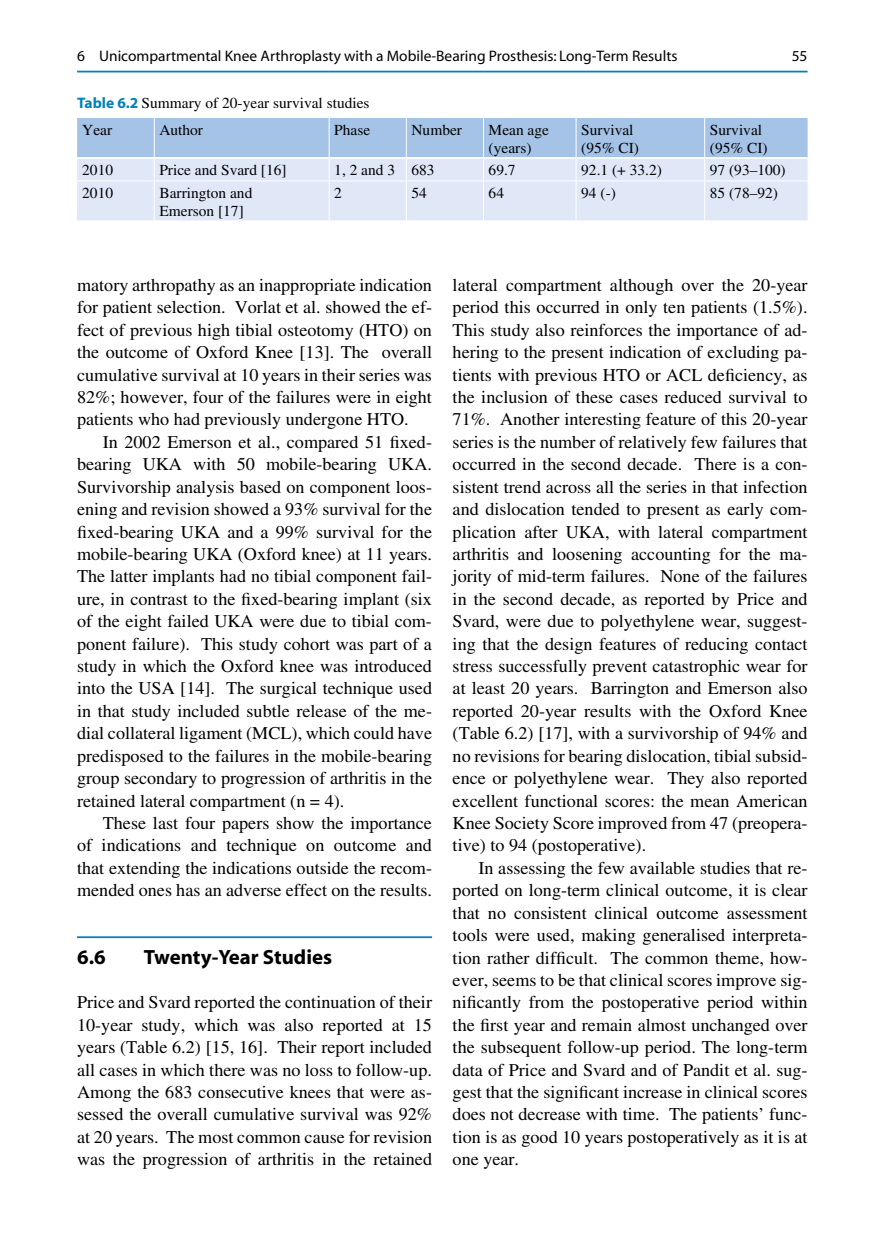
<style>
.page{position:relative;width:884px;height:1260px;background:#fff}
.page>*{position:absolute;margin:0;border:0;box-sizing:border-box;transform-origin:0 0}
.t1{font:700 20.65px "Myriad";color:#000}
.t2{font:17.85px/22.4px "Times";color:#000;text-align:justify}
.t3{font:15.22px/17.8px "Times";color:#000}
.t4{font:15.22px "Myriad";color:#000}
.s1{font-family:"Myriad";font-weight:700;color:#0081bc}
</style>
<div class="page">
<hr style="left:77px;top:71px;width:730px;height:1px;background:#0081bc">
<hr style="left:77px;top:936px;width:355px;height:2px;background:#0081bc">
<div style="left:77px;top:182px;width:730px;height:38px;background:#e0e8f8"></div>
<hr style="left:154px;top:181px;width:1px;height:39px;background:#fff">
<hr style="left:328px;top:181px;width:1px;height:39px;background:#fff">
<hr style="left:483px;top:181px;width:1px;height:39px;background:#fff">
<hr style="left:575px;top:181px;width:1px;height:39px;background:#fff">
<svg style="left:77px;top:220px;width:731px;height:1px"></svg>
<hr style="left:703px;top:181px;width:1px;height:39px;background:#fff">
<svg style="left:77px;top:118px;width:731px;height:64px;background:#bdd2ee"></svg>
<hr style="left:405px;top:181px;width:1px;height:39px;background:#fff">
<p class="t4" style="left:77px;top:50px;width:601px">6 Unicompartmental Knee Arthroplasty with a Mobile-Bearing Prosthesis: Long-Term Results</p>
<p class="t4" style="left:791px;top:50px;width:17px">55</p>
<p class="t3" style="left:82px;top:91px;width:289px;line-height:26.8px;text-indent:-5px"><span class="s1">Table 6.2</span> Summary of 20-year survival studies<br>Year</p>
<p class="t3" style="left:159px;top:122px;width:45px">Author</p>
<p class="t3" style="left:334px;top:122px;width:37px">Phase</p>
<p class="t3" style="left:411px;top:122px;width:52px">Number</p>
<p class="t3" style="left:488px;top:122px;width:62px">Mean age (years)</p>
<p class="t3" style="left:581px;top:122px;width:59px">Survival (95% CI)</p>
<p class="t3" style="left:709px;top:122px;width:59px">Survival (95% CI)</p>
<p class="t3" style="left:82px;top:162px;width:32px">2010</p>
<p class="t3" style="left:159px;top:162px;width:129px">Price and Svard [16]</p>
<p class="t3" style="left:334px;top:162px;width:102px">1, 2 and 3 683</p>
<p class="t3" style="left:488px;top:162px;width:28px">69.7</p>
<p class="t3" style="left:581px;top:162px;width:82px">92.1 (+ 33.2)</p>
<p class="t3" style="left:709px;top:162px;width:77px">97 (93–100)</p>
<p class="t3" style="left:82px;top:185px;width:32px">2010</p>
<p class="t3" style="left:159px;top:185px;width:94px">Barrington and<br>Emerson [17]</p>
<p class="t3" style="left:334px;top:185px;width:9px">2</p>
<p class="t3" style="left:411px;top:185px;width:17px">54</p>
<p class="t3" style="left:488px;top:185px;width:17px">64</p>
<p class="t3" style="left:581px;top:185px;width:36px">94 (-)</p>
<p class="t3" style="left:709px;top:185px;width:70px">85 (78–92)</p>
<p class="t2" style="left:77px;top:275px;width:356px">matory arthropathy as an inappropriate indication for patient selection. Vorlat et al. showed the ef&shy;fect of previous high tibial osteotomy (HTO) on the outcome of Oxford Knee [13]. The overall cumulative survival at 10 years in their series was 82%; however, four of the failures were in eight patients who had previously undergone HTO.</p>
<p class="t2" style="left:77px;top:432px;width:356px;text-indent:26px">In 2002 Emerson et al., compared 51 fixed&shy;bearing UKA with 50 mobile-bearing UKA.<br>Survivorship analysis based on component loos&shy;ening and revision showed a 93% survival for the fixed-bearing UKA and a 99% survival for the mobile-bearing UKA (Oxford knee) at 11 years.<br>The latter implants had no tibial component fail&shy;ure, in contrast to the fixed-bearing implant (six of the eight failed UKA were due to tibial com&shy;ponent failure). This study cohort was part of a study in which the Oxford knee was introduced into the USA [14]. The surgical technique used in that study included subtle release of the me&shy;dial collateral ligament (MCL), which could have predisposed to the failures in the mobile-bearing group secondary to progression of arthritis in the retained lateral compartment (n = 4).</p>
<p class="t2" style="left:77px;top:813px;width:356px;text-indent:26px">These last four papers show the importance of indications and technique on outcome and that extending the indications outside the recom&shy;mended ones has an adverse effect on the results.</p>
<p class="t1" style="left:77px;top:949px;width:30px">6.6</p>
<p class="t1" style="left:144px;top:949px;width:190px">Twenty-Year Studies</p>
<p class="t2" style="left:77px;top:993px;width:356px">Price and Svard reported the continuation of their 10-year study, which was also reported at 15 years (Table 6.2) [15, 16]. Their report included all cases in which there was no loss to follow-up.<br>Among the 683 consecutive knees that were as&shy;sessed the overall cumulative survival was 92% at 20 years. The most common cause for revision was the progression of arthritis in the retained</p>
<p class="t2" style="left:452px;top:275px;width:356px">lateral compartment although over the 20-year period this occurred in only ten patients (1.5%).<br>This study also reinforces the importance of ad&shy;hering to the present indication of excluding pa&shy;tients with previous HTO or ACL deficiency, as the inclusion of these cases reduced survival to 71%. Another interesting feature of this 20-year series is the number of relatively few failures that occurred in the second decade. There is a con&shy;sistent trend across all the series in that infection and dislocation tended to present as early com&shy;plication after UKA, with lateral compartment arthritis and loosening accounting for the ma&shy;jority of mid-term failures. None of the failures in the second decade, as reported by Price and Svard, were due to polyethylene wear, suggest&shy;ing that the design features of reducing contact stress successfully prevent catastrophic wear for at least 20 years. Barrington and Emerson also reported 20-year results with the Oxford Knee (Table 6.2) [17], with a survivorship of 94% and no revisions for bearing dislocation, tibial subsid&shy;ence or polyethylene wear. They also reported excellent functional scores: the mean American Knee Society Score improved from 47 (preopera&shy;tive) to 94 (postoperative).</p>
<p class="t2" style="left:452px;top:858px;width:356px;text-indent:26px">In assessing the few available studies that re&shy;ported on long-term clinical outcome, it is clear that no consistent clinical outcome assessment tools were used, making generalised interpreta&shy;tion rather difficult. The common theme, how&shy;ever, seems to be that clinical scores improve sig&shy;nificantly from the postoperative period within the first year and remain almost unchanged over the subsequent follow-up period. The long-term data of Price and Svard and of Pandit et al. sug&shy;gest that the significant increase in clinical scores does not decrease with time. The patients’ func&shy;tion is as good 10 years postoperatively as it is at one year.</p>
</div>
